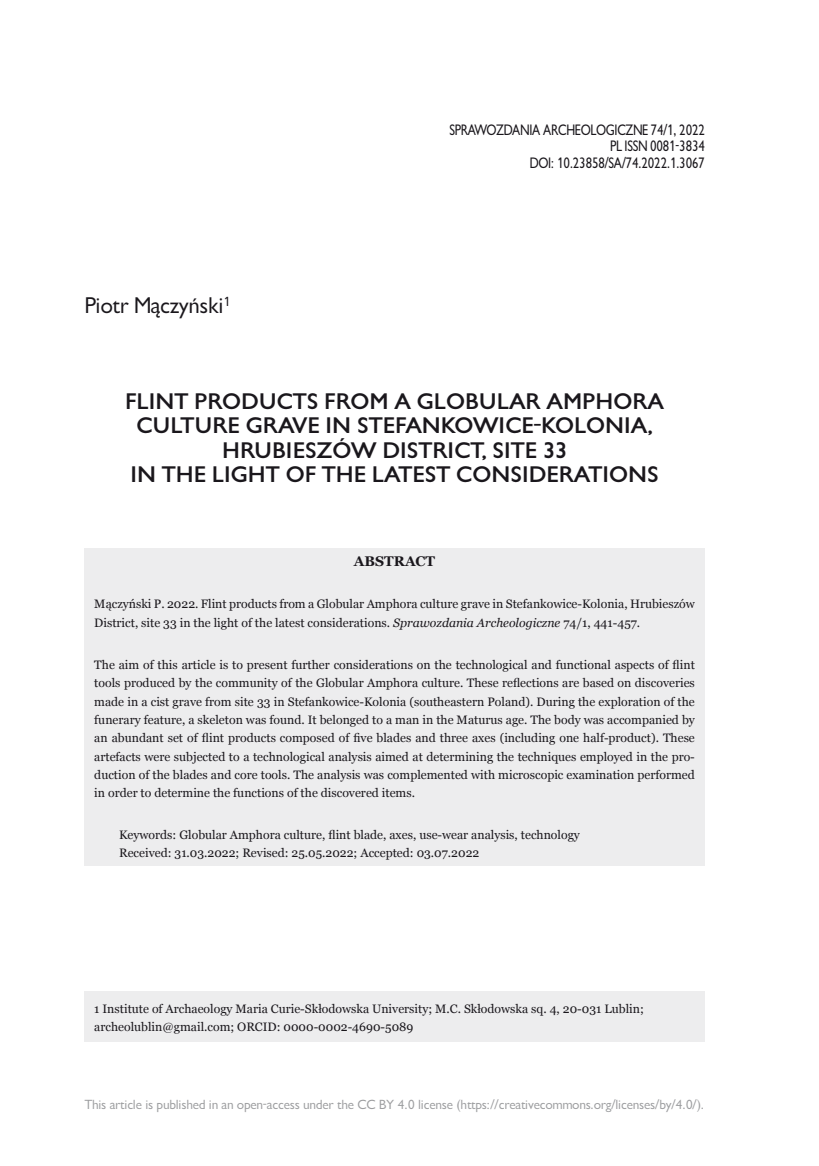
<style>
.page{position:relative;width:819px;height:1166px;background:#fff}
.page>*{position:absolute;margin:0;border:0;box-sizing:border-box;transform-origin:0 0}
.t1{font:700 21px/24.5px "Gilead CEFN";color:#1a171c;text-align:center}
.t2{font:21px "Gilead CEFN";color:#1a171c}
.t3{font:14px/16.8px "Gilead C Cnd EFN";color:#1a171c;text-align:right}
.t4{font:700 14px "Georgia";color:#1a171c}
.t5{font:12.25px/18.4px "Georgia";color:#1a171c}
.t6{font:12.25px "Gilead CEFN";color:#9d9ea0}
.s1{font-style:italic}
</style>
<div class="page">
<div style="left:84px;top:549px;width:620px;height:317px;background:#ededee"></div>
<div style="left:84px;top:991px;width:620px;height:51px;background:#ededee"></div>
<h1 class="t2" style="left:84px;top:293px;width:147px">Piotr Mączyński<sup>1</sup></h1>
<p class="t3" style="left:449px;top:121px;width:257px">SPRAWOZDANIA ARCHEOLOGICZNE 74/1, 2022<br>PL ISSN 0081-3834<br>DOI: 10.23858/SA/74.2022.1.3067</p>
<h1 class="t1" style="left:125px;top:389px;width:540px">FLINT PRODUCTS FROM A GLOBULAR AMPHORA CULTURE G RAVE IN STEFANKOWICE-KOLONIA,<br>H RUBIESZÓW DISTRICT, SITE 33<br>IN THE LIGHT OF THE LATEST CONSIDERATIONS</h1>
<p class="t4" style="left:354px;top:553px;width:83px">ABSTRACT</p>
<p class="t5" style="left:94px;top:595px;width:602px;line-height:18.9px">Mączyński P. 2022. Flint products from a Globular Amphora culture grave in Stefankowice-Kolonia, Hrubieszów<br>District, site 33 in the light of the latest considerations. <span class="s1">Sprawozdania Archeologiczne</span> 74/1, 441-457.</p>
<p class="t5" style="left:94px;top:655px;width:602px;text-align:justify">The aim of this article is to present further considerations on the technological and functional aspects of flint tools produced by the community of the Globular Amphora culture. These reflections are based on discoveries made in a cist grave from site 33 in Stefankowice-Kolonia (southeastern Poland). During the exploration of the funerary feature, a skeleton was found. It belonged to a man in the Maturus age. The body was accompanied by an abundant set of flint products composed of five blades and three axes (including one half-product). These artefacts were subjected to a technological analysis aimed at determining the techniques employed in the pro&shy;duction of the blades and core tools. The analysis was complemented with microscopic examination performed in order to determine the functions of the discovered items.</p>
<p class="t5" style="left:119px;top:825px;width:462px">Keywords: Globular Amphora culture, flint blade, axes, use-wear analysis, technology<br>Received: 31.03.2022; Revised: 25.05.2022; Accepted: 03.07.2022</p>
<p class="t5" style="left:94px;top:999px;width:551px">1 Institute of Archaeology Maria Curie-Skłodowska University; M.C. Skłodowska sq. 4, 20-031 Lublin; archeolublin@gmail.com; ORCID: 0000-0002-4690-5089</p>
<p class="t6" style="left:84px;top:1097px;width:621px">This article is published in an open-access under the CC BY 4.0 license (https://creativecommons.org/licenses/by/4.0/).</p>
</div>
